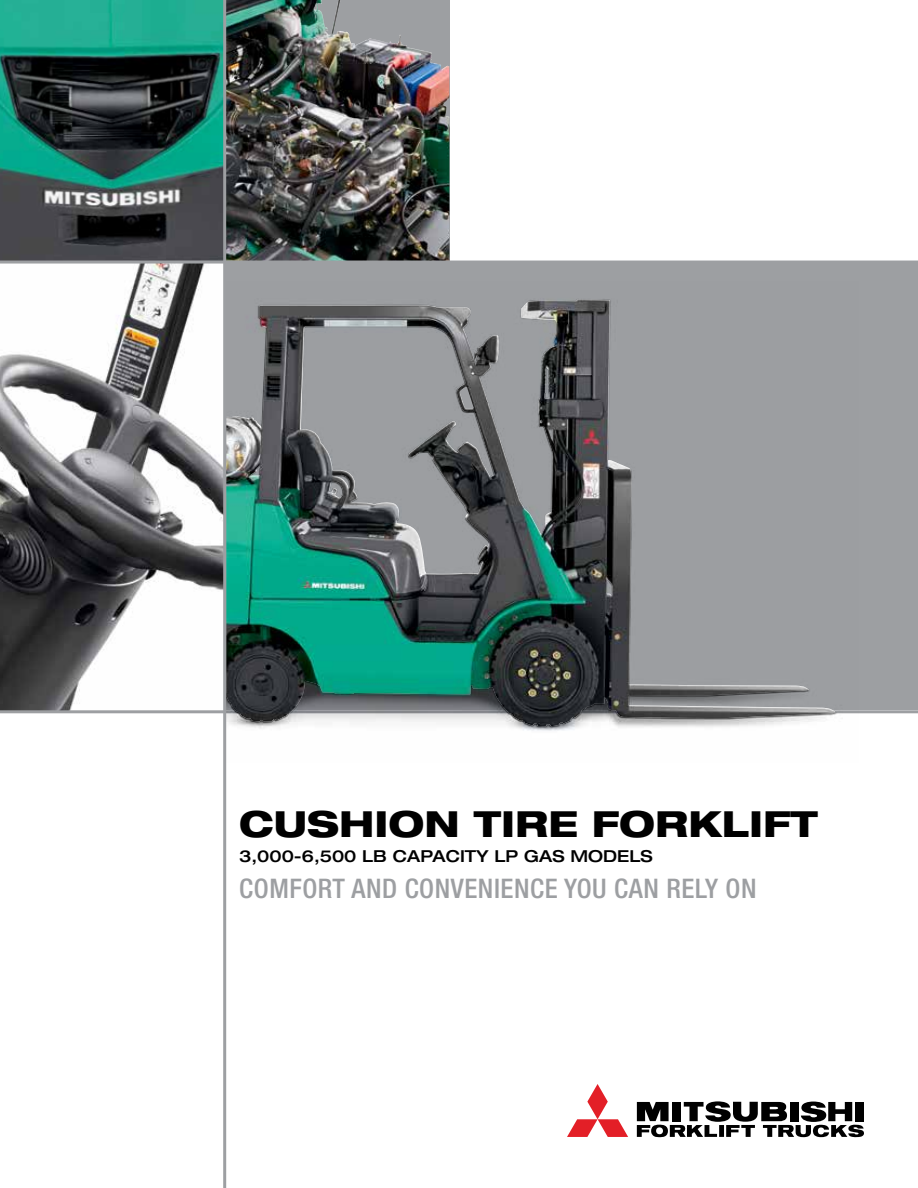
<style>
.page{position:relative;width:918px;height:1188px;background:#fff}
.page>*{position:absolute;margin:0;border:0;box-sizing:border-box;transform-origin:0 0}
.t1{font:800 expanded 36px "Helvetica Neue";color:#000}
.t2{font:500 condensed 27px "Helvetica Neue";letter-spacing:.02em;color:#9d9fa2}
.t3{font:500 expanded 16.5px "Helvetica Neue";color:#000}
</style>
<div class="page">
<div style="left:217px;top:262px;width:701px;height:448px;background:#9d9fa2"></div>
<img style="left:226px;top:0;width:223px;height:261px">
<img style="left:0;top:0;width:223px;height:261px">
<svg style="left:0;top:264px;width:223px;height:446px"></svg>
<hr style="left:0;top:261px;width:918px;height:3px;background:#9d9fa2">
<svg style="left:567px;top:1084px;width:61px;height:53px"></svg>
<svg style="left:637px;top:1101px;width:227px;height:37px"></svg>
<hr style="left:0;top:710px;width:918px;height:3px;background:#9d9fa2">
<img style="left:226px;top:299px;width:633px;height:463px">
<img style="left:226px;top:300px;width:352px;height:395px">
<hr style="left:223px;top:0;width:3px;height:1188px;background:#9d9fa2">
<svg style="left:459px;top:386px;width:15px;height:23px"></svg>
<h1 class="t1" style="left:239px;top:801px;width:580px">CUSHION TIRE FORKLIFT</h1>
<p class="t3" style="left:239px;top:846px;width:415px">3,000-6,500 LB CAPACITY LP GAS MODELS</p>
<p class="t2" style="left:239px;top:873px;width:519px">COMFORT AND CONVENIENCE YOU CAN RELY ON</p>
</div>
